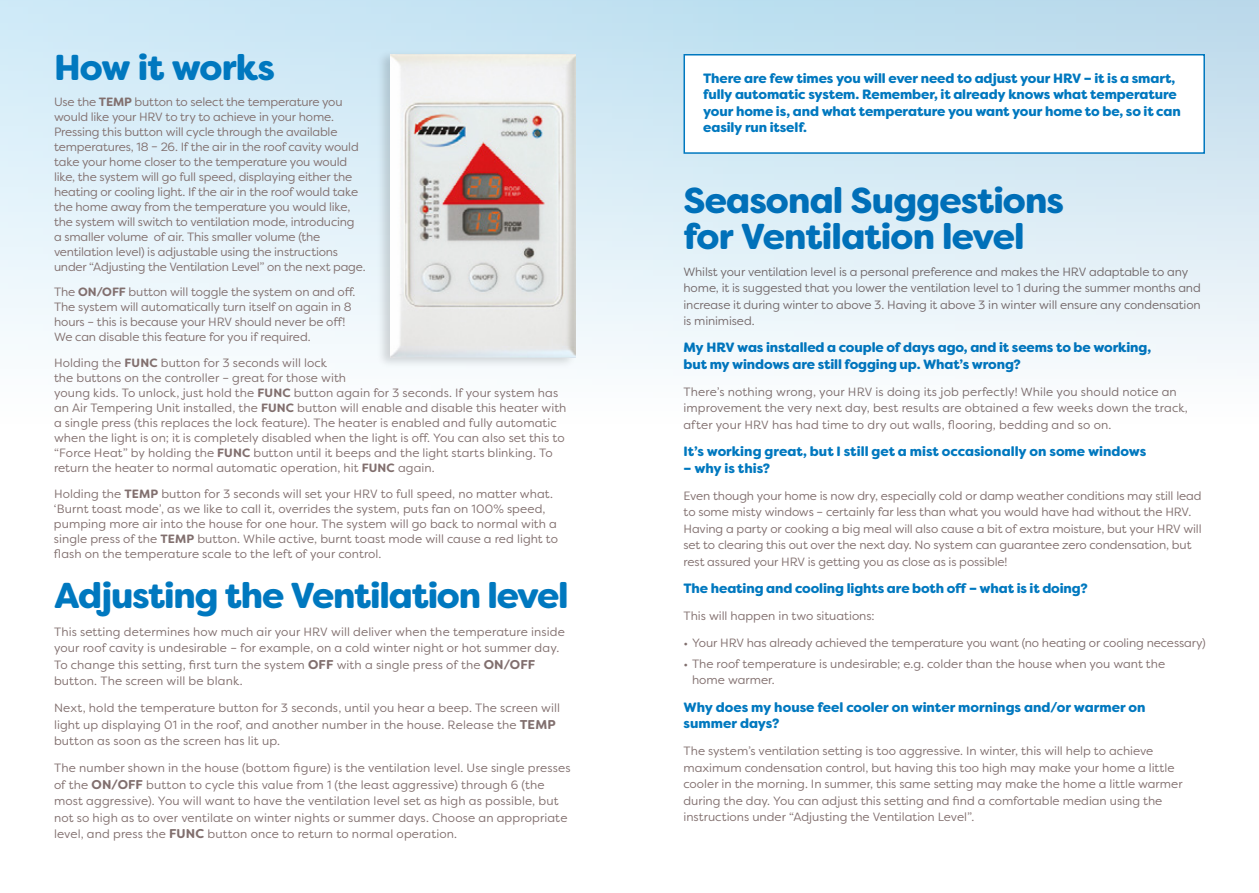
<style>
.page{position:relative;width:1259px;height:893px;background:#fff}
.page>*{position:absolute;margin:0;border:0;box-sizing:border-box;transform-origin:0 0}
.t1{font:900 36px/36px "Filson Soft";letter-spacing:-.03em;color:#0078bf}
.t2{font:900 13.5px/16.5px "Filson Soft";letter-spacing:-.01em;color:#0078bf}
.t3{font:12px/15px "Filson Soft";color:#816f6e}
.s1{font-weight:700}
.s2{font-weight:700;font-size:12.75px}
</style>
<div class="page">
<div style="left:0;top:0;width:1259px;height:423px;background:linear-gradient(to bottom,#c2e2f2,#fdfefe)"></div>
<div style="left:683px;top:54px;width:522px;height:100px;background:#fff;border:2px solid #0078bf"></div>
<div style="left:376px;top:49px;width:201px;height:320px;background:#000;opacity:.15"></div>
<img style="left:391px;top:54px;width:184px;height:304px">
<h1 class="t1" style="left:54px;top:50px;width:222px">How it works</h1>
<p class="t3" style="left:54px;top:94px;width:313px">Use the <span class="s1">TEMP</span> button to select the temperature you would like your HRV to try to achieve in your home.<br>Pressing this button will cycle through the available temperatures, 18 – 26. If the air in the roof cavity would take your home closer to the temperature you would like, the system will go full speed, displaying either the heating or cooling light. If the air in the roof would take the home away from the temperature you would like, the system will switch to ventilation mode, introducing<br>a smaller volume of air. This smaller volume (the ventilation level) is adjustable using the instructions under “Adjusting the Ventilation Level” on the next page.</p>
<p class="t3" style="left:54px;top:285px;width:303px">The <span class="s1">ON/OFF</span> button will toggle the system on and off.<br>The system will automatically turn itself on again in 8 hours – this is because your HRV should never be off!<br>We can disable this feature for you if required.</p>
<p class="t3" style="left:54px;top:355px;width:514px">Holding the <span class="s1">FUNC</span> button for 3 seconds will lock<br>the buttons on the controller – great for those with<br>young kids. To unlock, just hold the <span class="s1">FUNC</span> button again for 3 seconds. If your system has an Air Tempering Unit installed, the <span class="s1">FUNC</span> button will enable and disable this heater with a single press (this replaces the lock feature). The heater is enabled and fully automatic when the light is on; it is completely disabled when the light is off. You can also set this to “Force Heat” by holding the <span class="s1">FUNC</span> button until it beeps and the light starts blinking. To return the heater to normal automatic operation, hit <span class="s1">FUNC</span> again.</p>
<p class="t3" style="left:54px;top:486px;width:506px">Holding the <span class="s1">TEMP</span> button for 3 seconds will set your HRV to full speed, no matter what. ‘Burnt toast mode’, as we like to call it, overrides the system, puts fan on 100% speed, pumping more air into the house for one hour. The system will go back to normal with a single press of the <span class="s1">TEMP</span> button. While active, burnt toast mode will cause a red light to flash on the temperature scale to the left of your control.</p>
<h1 class="t1" style="left:54px;top:578px;width:516px">Adjusting the Ventilation level</h1>
<p class="t3" style="left:54px;top:623px;width:512px;line-height:16.5px">This setting determines how much air your HRV will deliver when the temperature inside your roof cavity is undesirable – for example, on a cold winter night or hot summer day.<br>To change this setting, first turn the system <span class="s2">OFF</span> with a single press of the <span class="s2">ON/OFF </span>button. The screen will be blank.</p>
<p class="t3" style="left:54px;top:700px;width:507px;line-height:16.5px">Next, hold the temperature button for 3 seconds, until you hear a beep. The screen will light up displaying 01 in the roof, and another number in the house. Release the <span class="s2">TEMP </span>button as soon as the screen has lit up.</p>
<p class="t3" style="left:54px;top:760px;width:518px;line-height:16.5px">The number shown in the house (bottom figure) is the ventilation level. Use single presses of the <span class="s2">ON/OFF</span> button to cycle this value from 1 (the least aggressive) through 6 (the most aggressive). You will want to have the ventilation level set as high as possible, but not so high as to over ventilate on winter nights or summer days. Choose an appropriate level, and press the <span class="s2">FUNC</span> button once to return to normal operation.</p>
<p class="t2" style="left:703px;top:70px;width:479px">There are few times you will ever need to adjust your HRV – it is a smart, fully automatic system. Remember, it already knows what temperature your home is, and what temperature you want your home to be, so it can easily run itself.</p>
<h1 class="t1" style="left:683px;top:182px;width:382px">Seasonal Suggestions for Ventilation level</h1>
<p class="t3" style="left:683px;top:263px;width:519px;line-height:16.5px">Whilst your ventilation level is a personal preference and makes the HRV adaptable to any home, it is suggested that you lower the ventilation level to 1 during the summer months and increase it during winter to above 3. Having it above 3 in winter will ensure any condensation is minimised.</p>
<p class="t2" style="left:683px;top:339px;width:469px">My HRV was installed a couple of days ago, and it seems to be working, but my windows are still fogging up. What’s wrong?</p>
<p class="t3" style="left:683px;top:383px;width:506px;line-height:16.5px">There’s nothing wrong, your HRV is doing its job perfectly! While you should notice an improvement the very next day, best results are obtained a few weeks down the track, after your HRV has had time to dry out walls, flooring, bedding and so on.</p>
<p class="t2" style="left:683px;top:443px;width:464px">It’s working great, but I still get a mist occasionally on some windows</p>
<p class="t2" style="left:683px;top:460px;width:88px">– why is this?</p>
<p class="t3" style="left:683px;top:487px;width:519px;line-height:16.5px">Even though your home is now dry, especially cold or damp weather conditions may still lead to some misty windows – certainly far less than what you would have had without the HRV.<br>Having a party or cooking a big meal will also cause a bit of extra moisture, but your HRV will set to clearing this out over the next day. No system can guarantee zero condensation, but rest assured your HRV is getting you as close as is possible!</p>
<p class="t2" style="left:683px;top:580px;width:406px">The heating and cooling lights are both off – what is it doing?</p>
<p class="t3" style="left:683px;top:608px;width:193px">This will happen in two situations:</p>
<p class="t3" style="left:683px;top:635px;width:524px">• Your HRV has already achieved the temperature you want (no heating or cooling necessary)</p>
<p class="t3" style="left:692px;top:655px;width:474px;line-height:16.5px;text-indent:-9px">• The roof temperature is undesirable; e.g. colder than the house when you want the home warmer.</p>
<p class="t2" style="left:683px;top:699px;width:463px">Why does my house feel cooler on winter mornings and/or warmer on summer days?</p>
<p class="t3" style="left:683px;top:743px;width:500px;line-height:16.5px">The system’s ventilation setting is too aggressive. In winter, this will help to achieve maximum condensation control, but having this too high may make your home a little cooler in the morning. In summer, this same setting may make the home a little warmer during the day. You can adjust this setting and find a comfortable median using the instructions under “Adjusting the Ventilation Level”.</p>
</div>
